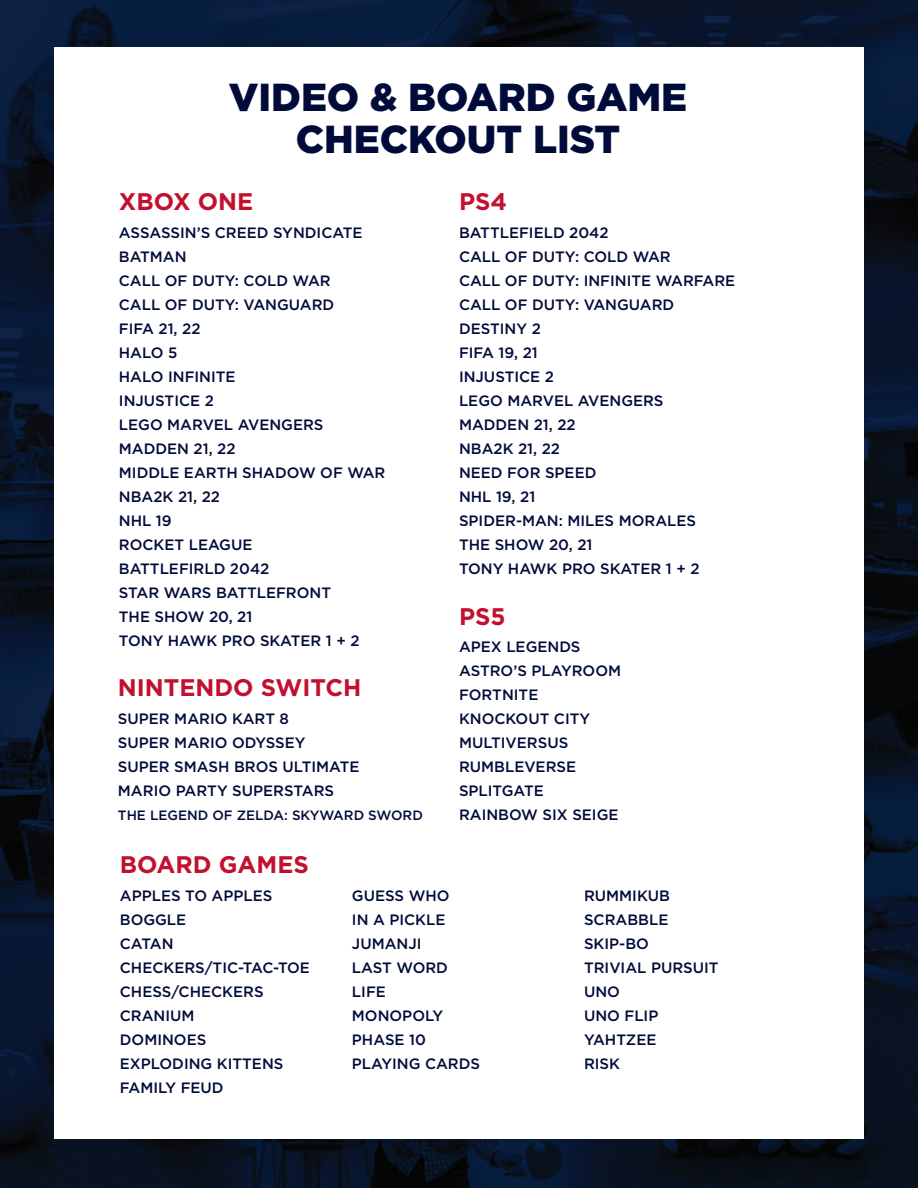
<style>
.page{position:relative;width:918px;height:1188px;background:#fff}
.page>*{position:absolute;margin:0;border:0;box-sizing:border-box;transform-origin:0 0}
.t1{font:900 39px/42px "Gotham";color:#000b3a;text-align:center}
.t2{font:700 24px "Gotham";color:#c3102f}
.t3{font:500 15px/24px "Gotham";color:#000b3a}
.t4{font:500 13.5px "Gotham";color:#000b3a}
</style>
<div class="page">
<img style="left:0;top:0;width:918px;height:1188px">
<div style="left:54px;top:47px;width:810px;height:1091px;background:#fff"></div>
<h1 class="t1" style="left:229px;top:75px;width:460px">VIDEO &amp; BOARD GAME<br>CHECKOUT LIST</h1>
<h2 class="t2" style="left:119px;top:186px;width:136px">XBOX ONE</h2>
<p class="t3" style="left:119px;top:220px;width:268px">ASSASSIN’S CREED SYNDICATE<br>BATMAN<br>CALL OF DUTY: COLD WAR<br>CALL OF DUTY: VANGUARD<br>FIFA 21, 22<br>HALO 5<br>HALO INFINITE<br>INJUSTICE 2<br>LEGO MARVEL AVENGERS<br>MADDEN 21, 22<br>MIDDLE EARTH SHADOW OF WAR<br>NBA2K 21, 22<br>NHL 19<br>ROCKET LEAGUE<br>BATTLEFIRLD 2042<br>STAR WARS BATTLEFRONT<br>THE SHOW 20, 21<br>TONY HAWK PRO SKATER 1 + 2</p>
<h2 class="t2" style="left:118px;top:672px;width:245px">NINTENDO SWITCH</h2>
<p class="t3" style="left:118px;top:706px;width:243px">SUPER MARIO KART 8<br>SUPER MARIO ODYSSEY<br>SUPER SMASH BROS ULTIMATE<br>MARIO PARTY SUPERSTARS</p>
<p class="t4" style="left:118px;top:806px;width:306px">THE LEGEND OF ZELDA: SKYWARD SWORD</p>
<h2 class="t2" style="left:459px;top:186px;width:49px">PS4</h2>
<p class="t3" style="left:459px;top:220px;width:278px">BATTLEFIELD 2042<br>CALL OF DUTY: COLD WAR<br>CALL OF DUTY: INFINITE WARFARE<br>CALL OF DUTY: VANGUARD<br>DESTINY 2<br>FIFA 19, 21<br>INJUSTICE 2<br>LEGO MARVEL AVENGERS<br>MADDEN 21, 22<br>NBA2K 21, 22<br>NEED FOR SPEED<br>NHL 19, 21<br>SPIDER-MAN: MILES MORALES<br>THE SHOW 20, 21<br>TONY HAWK PRO SKATER 1 + 2</p>
<h2 class="t2" style="left:459px;top:600px;width:48px">PS5</h2>
<p class="t3" style="left:459px;top:634px;width:164px">APEX LEGENDS<br>ASTRO’S PLAYROOM<br>FORTNITE<br>KNOCKOUT CITY<br>MULTIVERSUS<br>RUMBLEVERSE<br>SPLITGATE<br>RAINBOW SIX SEIGE</p>
<h2 class="t2" style="left:120px;top:849px;width:190px">BOARD GAMES</h2>
<p class="t3" style="left:120px;top:883px;width:192px">APPLES TO APPLES<br>BOGGLE<br>CATAN<br>CHECKERS/TIC-TAC-TOE<br>CHESS/CHECKERS<br>CRANIUM<br>DOMINOES<br>EXPLODING KITTENS<br>FAMILY FEUD</p>
<p class="t3" style="left:352px;top:883px;width:130px">GUESS WHO<br>IN A PICKLE<br>JUMANJI<br>LAST WORD<br>LIFE<br>MONOPOLY<br>PHASE 10<br>PLAYING CARDS</p>
<p class="t3" style="left:584px;top:883px;width:136px">RUMMIKUB<br>SCRABBLE<br>SKIP-BO<br>TRIVIAL PURSUIT<br>UNO<br>UNO FLIP<br>YAHTZEE<br>RISK</p>
</div>
